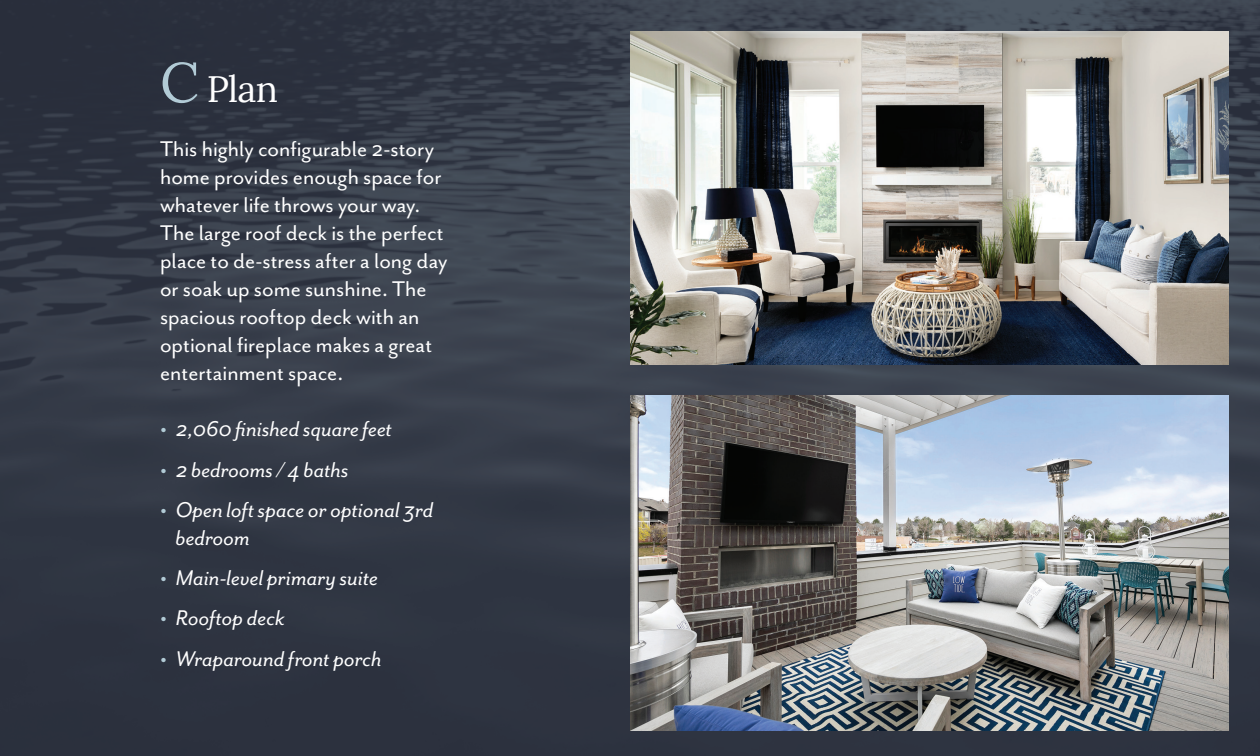
<style>
.page{position:relative;width:1260px;height:756px;background:#fff}
.page>*{position:absolute;margin:0;border:0;box-sizing:border-box;transform-origin:0 0}
.t1{font:36.75px "Lora";color:#fff}
.t2{font:24.5px/28px "Mr Eaves San OT";color:#fff}
.t3{font:italic 24.5px/28px "Mr Eaves San OT";color:#fff}
.s1{font-size:56px;color:#b2cbd6}
.s2{font-weight:700;font-style:normal;color:#b2cbd6}
</style>
<div class="page">
<img style="left:0;top:0;width:1260px;height:756px">
<img style="left:630px;top:32px;width:598px;height:332px">
<img style="left:630px;top:395px;width:598px;height:335px">
<h1 class="t1" style="left:160px;top:61px;width:120px"><span class="s1">C</span> Plan</h1>
<p class="t2" style="left:160px;top:135px;width:289px">This highly configurable 2-story home provides enough space for whatever life throws your way.<br>The large roof deck is the perfect place to de-stress after a long day or soak up some sunshine. The spacious rooftop deck with an optional fireplace makes a great entertainment space.</p>
<p class="t3" style="left:160px;top:415px;width:234px"><span class="s2">•</span> 2,060 finished square feet</p>
<p class="t3" style="left:160px;top:456px;width:190px"><span class="s2">•</span> 2 bedrooms / 4 baths</p>
<p class="t3" style="left:176px;top:496px;width:259px;text-indent:-16px"><span class="s2">•</span> Open loft space or optional 3rd bedroom</p>
<p class="t3" style="left:160px;top:564px;width:220px"><span class="s2">•</span> Main-level primary suite</p>
<p class="t3" style="left:160px;top:604px;width:126px"><span class="s2">•</span> Rooftop deck</p>
<p class="t3" style="left:160px;top:645px;width:223px"><span class="s2">•</span> Wraparound front porch</p>
</div>
